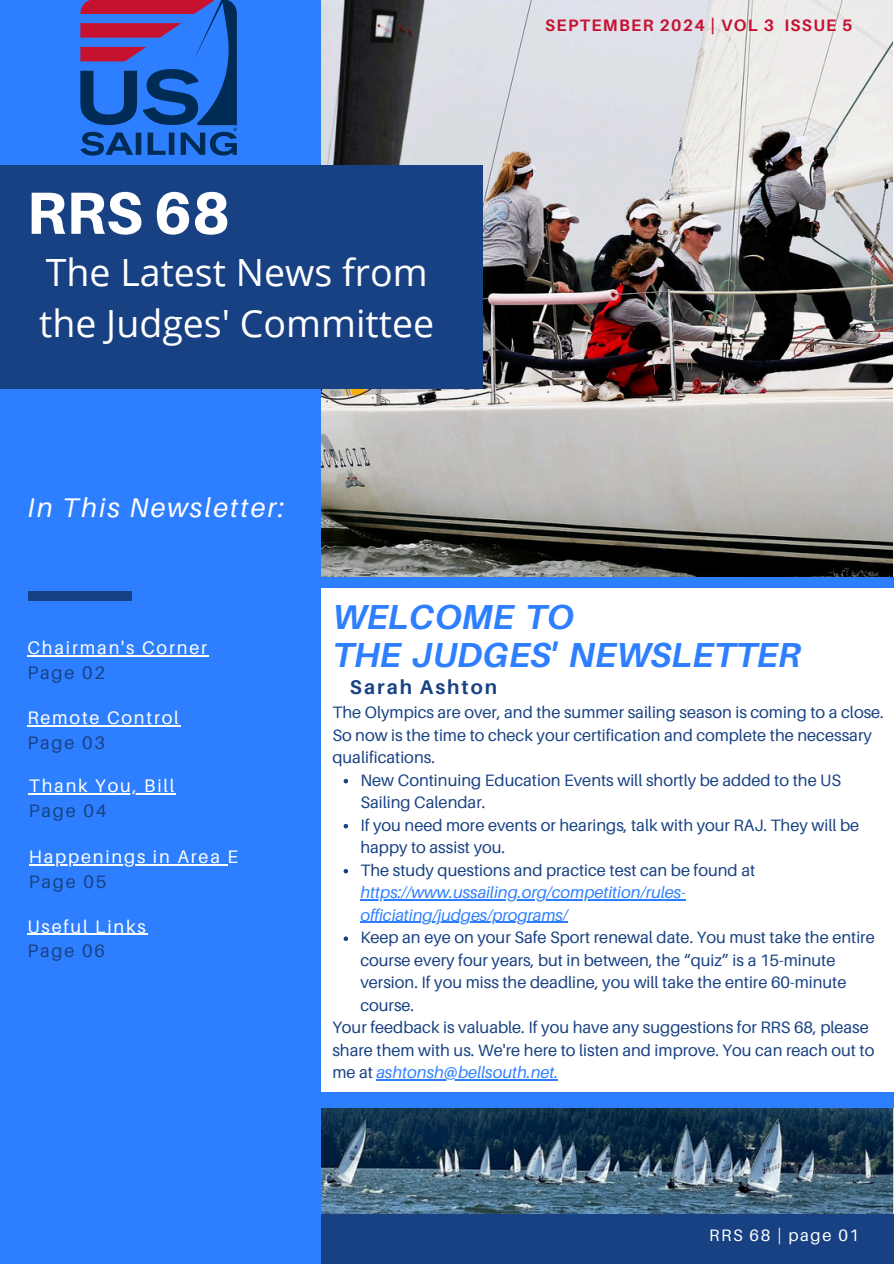
<style>
.page{position:relative;width:894px;height:1264px;background:#fff}
.page>*{position:absolute;margin:0;border:0;box-sizing:border-box;transform-origin:0 0}
.t1{font:800 59.55px "Aileron";color:#fff}
.t2{font:37.5px/51.8px "Open Sans";color:#fff}
.t3{font:italic 700 34.8px/38.2px "Aileron";color:#2e7fff}
.t4{font:italic 27px "Aileron";letter-spacing:.08em;color:#fff}
.t5{font:700 19.8px "Aileron";letter-spacing:.1em;color:#184183}
.t6{font:18.15px/24.8px "Aileron";letter-spacing:.1em;color:#fff}
.t7{font:16.5px/22.5px "Aileron";color:#184183}
.t8{font:italic 16.5px "Aileron";color:#2e7fff}
.t9{font:700 16.5px "Aileron";letter-spacing:.08em;color:#c41230}
.t10{font:16.5px "Aileron";letter-spacing:.1em;color:#fff}
.s1{color:#184183}
.s2{font-style:italic;color:#2e7fff}
.s3{font-style:normal;color:#184183}
</style>
<div class="page">
<img style="left:321px;top:0;width:571px;height:577px">
<img style="left:321px;top:1107px;width:572px;height:107px">
<div style="left:321px;top:1214px;width:572px;height:49px;background:#184183"></div>
<div style="left:0;top:0;width:321px;height:1263px;background:#2e7fff"></div>
<div style="left:0;top:165px;width:483px;height:223px;background:#184183"></div>
<div style="left:309px;top:577px;width:584px;height:10px;background:#2e7fff"></div>
<svg style="left:80px;top:0;width:157px;height:155px"></svg>
<div style="left:29px;top:592px;width:103px;height:9px;background:#184183"></div>
<hr style="left:27px;top:655px;width:182px;height:1px;background:#fff">
<hr style="left:27px;top:725px;width:153px;height:1px;background:#fff">
<hr style="left:29px;top:864px;width:198px;height:1px;background:#fff">
<hr style="left:27px;top:933px;width:120px;height:1px;background:#fff">
<svg style="left:343px;top:779px;width:5px;height:4px"></svg>
<svg style="left:343px;top:824px;width:5px;height:4px"></svg>
<svg style="left:343px;top:869px;width:5px;height:4px"></svg>
<hr style="left:360px;top:899px;width:325px;height:1px;background:#2e7fff">
<hr style="left:360px;top:921px;width:207px;height:2px;background:#2e7fff">
<svg style="left:343px;top:936px;width:5px;height:5px"></svg>
<hr style="left:376px;top:1079px;width:182px;height:1px;background:#2e7fff">
<hr style="left:29px;top:793px;width:147px;height:1px;background:#fff">
<div style="left:27px;top:1092px;width:866px;height:15px;background:#2e7fff"></div>
<h4 class="t1" style="left:27px;top:176px;width:205px">RRS 68</h4>
<h6 class="t2" style="left:39px;top:245px;width:396px">The Latest News from the Judges' Committee</h6>
<h6 class="t4" style="left:27px;top:490px;width:258px">In This Newsletter:</h6>
<p class="t9" style="left:545px;top:15px;width:309px">SEPTEMBER 2024 | VOL 3 ISSUE 5</p>
<h6 class="t6" style="left:27px;top:635px;width:181px">Chairman's Corner<br><span class="s1">Page 02</span></h6>
<h6 class="t6" style="left:27px;top:704px;width:153px">Remote Control<br><span class="s1">Page 03</span></h6>
<p class="t6" style="left:29px;top:773px;width:147px">Thank You, Bill<br><span class="s1">Page 04</span></p>
<p class="t6" style="left:29px;top:844px;width:211px">Happenings in Area E<br><span class="s1">Page 05</span></p>
<p class="t6" style="left:27px;top:913px;width:120px">Useful Links<br><span class="s1">Page 06</span></p>
<h1 class="t3" style="left:332px;top:597px;width:469px">WELCOME TO<br>THE JUDGES' NEWSLETTER</h1>
<h3 class="t7" style="left:332px;top:700px;width:553px">The Olympics are over, and the summer sailing season is coming to a close.<br>So now is the time to check your certification and complete the necessary qualifications.</h3>
<p class="t7" style="left:360px;top:768px;width:482px">New Continuing Education Events will shortly be added to the US<br>Sailing Calendar.</p>
<h2 class="t7" style="left:360px;top:813px;width:500px">If you need more events or hearings, talk with your RAJ. They will be happy to assist you.</h2>
<h5 class="t7" style="left:360px;top:858px;width:396px">The study questions and practice test can be found at</h5>
<p class="t8" style="left:360px;top:882px;width:327px">https://www.ussailing.org/competition/rules-</p>
<p class="t7" style="left:360px;top:903px;width:515px"><span class="s2">officiating/judges/programs/<br></span>Keep an eye on your Safe Sport renewal date. You must take the entire course every four years, but in between, the “quiz” is a 15-minute</p>
<p class="t7" style="left:360px;top:970px;width:487px">version. If you miss the deadline, you will take the entire 60-minute</p>
<p class="t7" style="left:360px;top:993px;width:55px">course.</p>
<p class="t7" style="left:332px;top:1015px;width:538px">Your feedback is valuable. If you have any suggestions for RRS 68, please</p>
<p class="t7" style="left:332px;top:1038px;width:543px">share them with us. We're here to listen and improve. You can reach out to</p>
<p class="t8" style="left:332px;top:1062px;width:227px"><span class="s3">me at</span> ashtonsh@bellsouth.net.</p>
<h6 class="t5" style="left:350px;top:674px;width:148px">Sarah Ashton</h6>
<p class="t10" style="left:709px;top:1224px;width:151px">RRS 68 | page 01</p>
</div>
